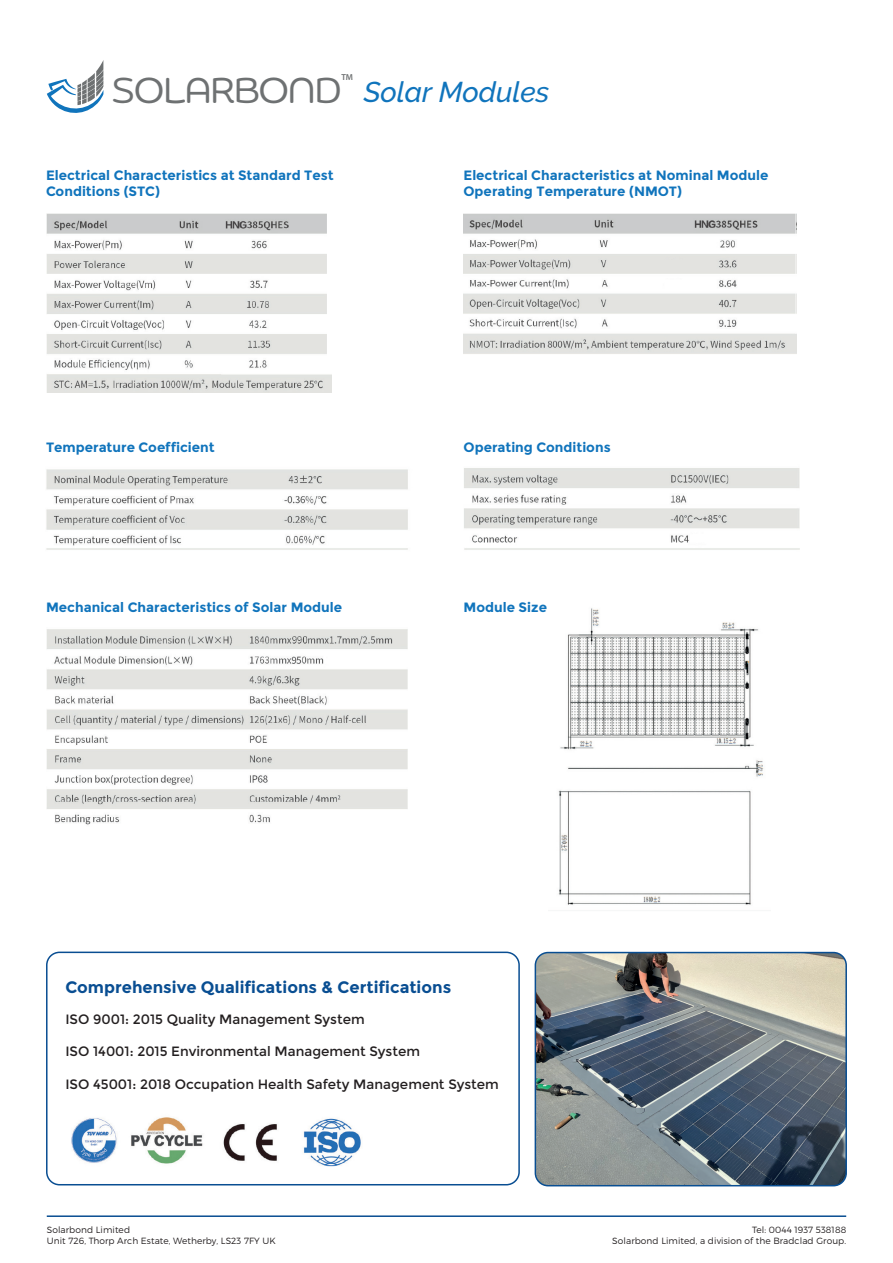
<style>
.page{position:relative;width:893px;height:1263px;background:#fff}
.page>*{position:absolute;margin:0;border:0;box-sizing:border-box;transform-origin:0 0}
.t1{font:36px "Chennai";color:#6e7172}
.t2{font:italic 500 28.5px "Raleway";color:#1074bc}
.t3{font:700 16.5px "Montserrat";color:#094e92}
.t4{font:700 13.5px/16.2px "Montserrat";color:#1074bc}
.t5{font:13.5px "Montserrat";color:#231f20}
.t6{font:300 9px/10.8px "Montserrat";letter-spacing:.01em;color:#231f20}
.t7{font:600 8.7px "Myriad Pro";color:#6e7172}
</style>
<div class="page">
<div style="left:46px;top:951px;width:474px;height:234px;border:2px solid #094e92;border-radius:13px"></div>
<hr style="left:47px;top:1215px;width:799px;height:2px;background:#094e92">
<img style="left:303px;top:1118px;width:58px;height:49px">
<svg style="left:47px;top:61px;width:56px;height:52px"></svg>
<img style="left:47px;top:214px;width:284px;height:179px">
<img style="left:463px;top:214px;width:334px;height:140px">
<img style="left:46px;top:629px;width:361px;height:196px">
<img style="left:464px;top:468px;width:336px;height:82px">
<img style="left:46px;top:469px;width:362px;height:81px">
<img style="left:558px;top:608px;width:206px;height:297px">
<img style="left:71px;top:1117px;width:132px;height:47px">
<img style="left:223px;top:1124px;width:54px;height:37px">
<img style="left:535px;top:952px;width:311px;height:234px">
<div style="left:535px;top:952px;width:312px;height:234px;border:2px solid #094e92;border-radius:13px"></div>
<p class="t7" style="left:341px;top:72px;width:13px">TM</p>
<h1 class="t1" style="left:113px;top:68px;width:230px">SOLARBOND</h1>
<h2 class="t2" style="left:364px;top:75px;width:187px">Solar Modules</h2>
<p class="t4" style="left:46px;top:167px;width:289px">Electrical Characteristics at Standard Test<br>Conditions (STC)</p>
<p class="t4" style="left:463px;top:167px;width:306px">Electrical Characteristics at Nominal Module<br>Operating Temperature (NMOT)</p>
<p class="t4" style="left:46px;top:439px;width:170px">Temperature Coefficient</p>
<p class="t4" style="left:463px;top:439px;width:149px">Operating Conditions</p>
<p class="t4" style="left:46px;top:599px;width:298px">Mechanical Characteristics of Solar Module</p>
<p class="t4" style="left:463px;top:599px;width:85px">Module Size</p>
<p class="t3" style="left:65px;top:977px;width:387px">Comprehensive Qualifications &amp; Certifications</p>
<p class="t5" style="left:65px;top:1011px;width:301px">ISO 9001: 2015 Quality Management System</p>
<p class="t5" style="left:65px;top:1044px;width:356px">ISO 14001: 2015 Environmental Management System</p>
<p class="t5" style="left:65px;top:1076px;width:435px">ISO 45001: 2018 Occupation Health Safety Management System</p>
<p class="t6" style="left:47px;top:1225px;width:231px">Solarbond Limited<br>Unit 726, Thorp Arch Estate, Wetherby, LS23 7FY UK</p>
<p class="t6" style="left:612px;top:1225px;width:235px;text-align:right">Tel: 0044 1937 538188<br>Solarbond Limited, a division of the Bradclad Group.</p>
</div>
